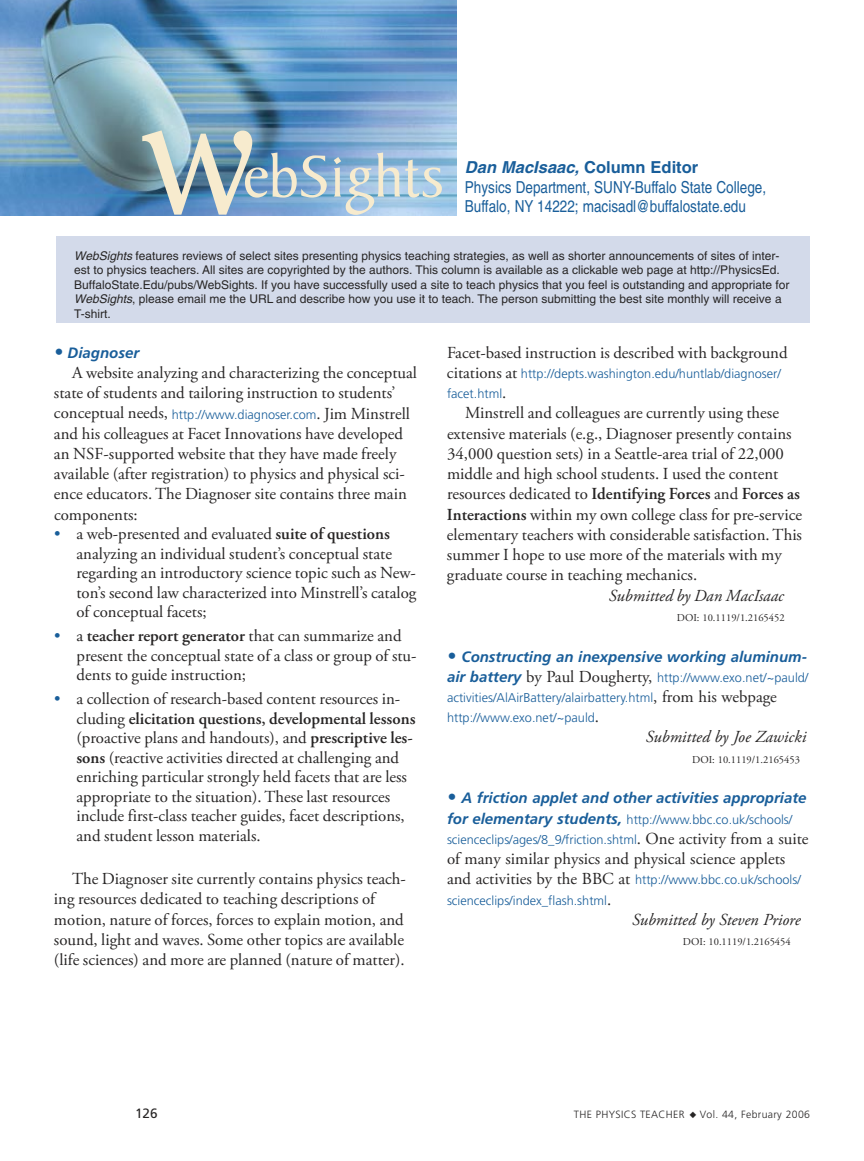
<style>
.page{position:relative;width:864px;height:1161px;background:#fff}
.page>*{position:absolute;margin:0;border:0;box-sizing:border-box;transform-origin:0 0}
.t1{font:180px "Clearface Regular DTC";color:#f7ebce}
.t2{font:63px "Baker Signet";color:#f7ebce}
.t3{font:16.8px/20.2px "Adobe Garamond Pro";color:#272525}
.t4{font:italic 16.8px "Adobe Garamond Pro";color:#272525}
.t5{font:condensed 16.5px/19.8px "Helvetica";color:#195e9a}
.t6{font:italic 700 15px "Frutiger";color:#195e9a}
.t7{font:13.5px "Frutiger";color:#272525}
.t8{font:300 12.75px/20.2px "Frutiger";color:#195e9a}
.t9{font:12px/14.4px "Helvetica";color:#272525}
.t10{font:10.5px "Adobe Garamond Pro";color:#272525}
.t11{font:300 10.5px "Frutiger";letter-spacing:.03em;color:#272525}
.s1{font-weight:700;font-style:italic;font-stretch:normal}
.s2{font-weight:700;font-stretch:normal}
.s3{font-style:italic}
.s4{font-size:18px}
.s5{font-family:"Frutiger";font-weight:300;font-size:12.75px;color:#195e9a}
.s6{color:#195e9a}
.s7{font-weight:600}
.s8{font-family:"Adobe Garamond Pro";font-weight:400;font-size:16.8px;color:#272525}
.s9{font-weight:700;font-style:italic;font-size:15px}
</style>
<div class="page">
<img style="left:0;top:0;width:457px;height:215px">
<div style="left:56px;top:237px;width:754px;height:86px;background:#d3daea"></div>
<h1 class="t1" style="left:142px;top:54px;width:118px">w</h1>
<h2 class="t2" style="left:243px;top:143px;width:203px">ebSights</h2>
<p class="t5" style="left:465px;top:157px;width:303px"><span class="s1">Dan MacIsaac,</span> <span class="s2">Column Editor<br></span>Physics Department, SUNY-Buffalo State College,<br>Buffalo, NY 14222; macisadl@buffalostate.edu</p>
<p class="t9" style="left:74px;top:249px;width:717px"><span class="s3">WebSights</span> features reviews of select sites presenting physics teaching strategies, as well as shorter announcements of sites of inter&shy;est to physics teachers. All sites are copyrighted by the authors. This column is available as a clickable web page at http://PhysicsEd.<br>BuffaloState.Edu/pubs/WebSights. If you have successfully used a site to teach physics that you feel is outstanding and appropriate for <span class="s3">WebSights</span>, please email me the URL and describe how you use it to teach. The person submitting the best site monthly will receive a T-shirt.</p>
<p class="t6" style="left:54px;top:344px;width:87px"><span class="s4">•</span> Diagnoser</p>
<p class="t3" style="left:54px;top:363px;width:365px;text-indent:18px">A website analyzing and characterizing the conceptual state of students and tailoring instruction to students’ conceptual needs, <span class="s5">http://www.diagnoser.com</span>. Jim Minstrell and his colleagues at Facet Innovations have developed an NSF-supported website that they have made freely available (after registration) to physics and physical sci&shy;ence educators. The Diagnoser site contains three main components:</p>
<p class="t3" style="left:76px;top:525px;width:341px;line-height:19.5px;text-indent:-22px"><span class="s6">•</span> a web-presented and evaluated <span class="s7">suite of questions </span>analyzing an individual student’s conceptual state regarding an introductory science topic such as New&shy;ton’s second law characterized into Minstrell’s catalog of conceptual facets;</p>
<p class="t3" style="left:76px;top:627px;width:342px;line-height:19.5px;text-indent:-22px"><span class="s6">•</span> a <span class="s7">teacher report generator</span> that can summarize and present the conceptual state of a class or group of stu&shy;dents to guide instruction;</p>
<p class="t3" style="left:76px;top:690px;width:340px;line-height:19.5px;text-indent:-22px"><span class="s6">•</span> a collection of research-based content resources in&shy;cluding <span class="s7">elicitation questions, developmental lessons </span>(proactive plans and handouts), and <span class="s7">prescriptive les&shy;sons</span> (reactive activities directed at challenging and enriching particular strongly held facets that are less appropriate to the situation). These last resources include first-class teacher guides, facet descriptions, and student lesson materials.</p>
<p class="t3" style="left:54px;top:869px;width:353px;text-indent:18px">The Diagnoser site currently contains physics teach&shy;ing resources dedicated to teaching descriptions of motion, nature of forces, forces to explain motion, and sound, light and waves. Some other topics are available (life sciences) and more are planned (nature of matter).</p>
<p class="t3" style="left:447px;top:343px;width:342px">Facet-based instruction is described with background</p>
<p class="t8" style="left:447px;top:364px;width:336px"><span class="s8">citations at</span> http://depts.washington.edu/huntlab/diagnoser/ facet.html<span class="s8">.</span></p>
<p class="t3" style="left:447px;top:404px;width:357px;text-indent:18px">Minstrell and colleagues are currently using these extensive materials (e.g., Diagnoser presently contains 34,000 question sets) in a Seattle-area trial of 22,000 middle and high school students. I used the content resources dedicated to <span class="s7">Identifying Forces</span> and <span class="s7">Forces as Interactions</span> within my own college class for pre-service elementary teachers with considerable satisfaction. This summer I hope to use more of the materials with my graduate course in teaching mechanics.</p>
<p class="t4" style="left:609px;top:585px;width:176px">Submitted by Dan MacIsaac</p>
<p class="t10" style="left:677px;top:611px;width:109px">DOI: 10.1119/1.2165452</p>
<p class="t6" style="left:447px;top:647px;width:362px"><span class="s4">•</span> Constructing an inexpensive working aluminum-</p>
<p class="t8" style="left:447px;top:667px;width:363px"><span class="s9">air battery</span> <span class="s8">by Paul Dougherty,</span> http://www.exo.net/~pauld/ activities/AlAirBattery/alairbattery.html<span class="s8">, from his webpage </span>http://www.exo.net/~pauld<span class="s8">.</span></p>
<p class="t4" style="left:646px;top:727px;width:162px">Submitted by Joe Zawicki</p>
<p class="t10" style="left:692px;top:753px;width:109px">DOI: 10.1119/1.2165453</p>
<p class="t6" style="left:447px;top:789px;width:361px"><span class="s4">•</span> A friction applet and other activities appropriate</p>
<p class="t8" style="left:447px;top:809px;width:363px"><span class="s9">for elementary students,</span> http://www.bbc.co.uk/schools/ scienceclips/ages/8_9/friction.shtml<span class="s8">. One activity from a suite</span></p>
<p class="t3" style="left:447px;top:849px;width:340px">of many similar physics and physical science applets</p>
<p class="t8" style="left:447px;top:870px;width:355px"><span class="s8">and activities by the BBC at</span> http://www.bbc.co.uk/schools/ scienceclips/index_flash.shtml<span class="s8">.</span></p>
<p class="t4" style="left:632px;top:909px;width:170px">Submitted by Steven Priore</p>
<p class="t10" style="left:683px;top:935px;width:109px">DOI: 10.1119/1.2165454</p>
<p class="t7" style="left:135px;top:1105px;width:24px">126</p>
<p class="t11" style="left:574px;top:1108px;width:238px">THE PHYSICS TEACHER ◆ Vol. 44, February 2006</p>
</div>
